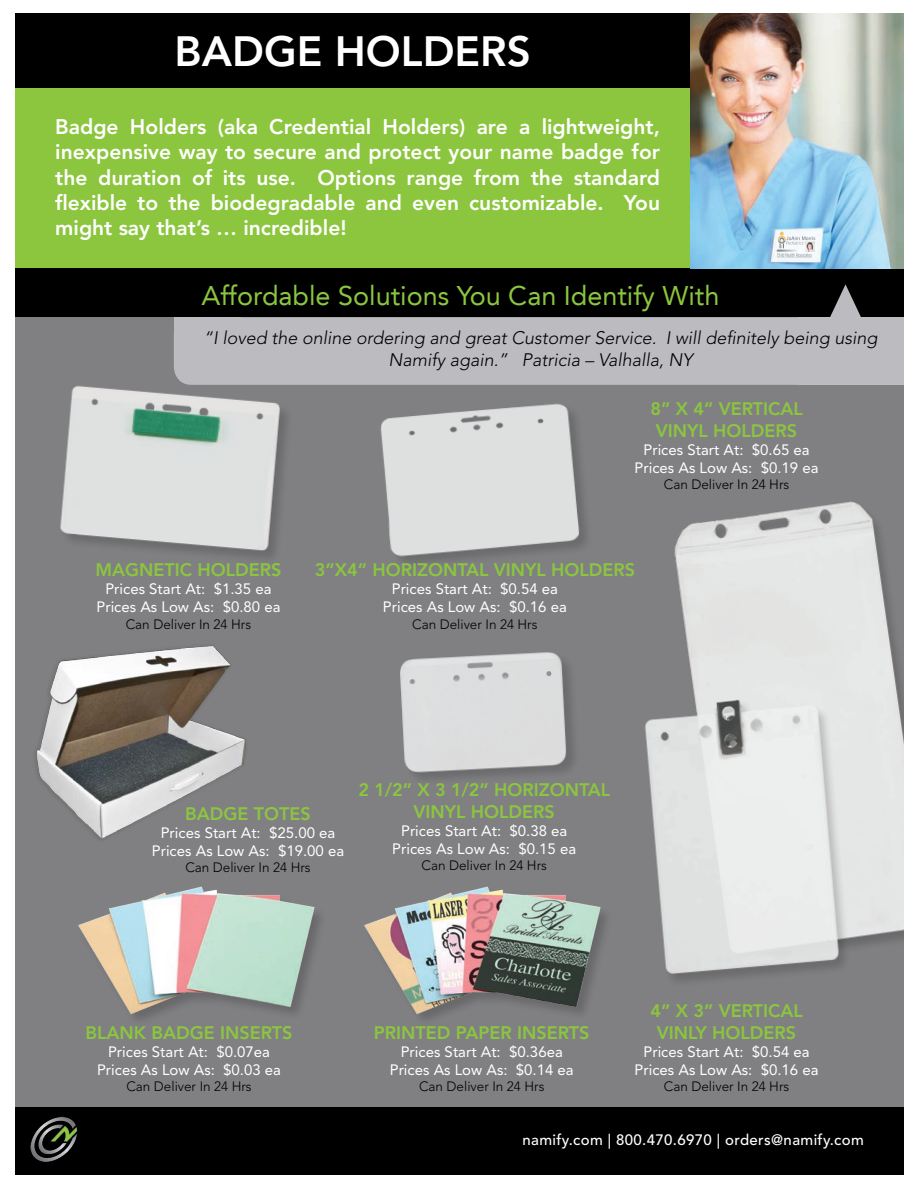
<style>
.page{position:relative;width:918px;height:1188px;background:#fff}
.page>*{position:absolute;margin:0;border:0;box-sizing:border-box;transform-origin:0 0}
.t1{font:800 42px "Avenir LT Std";color:#fff}
.t2{font:27px "Avenir LT";color:#8bc63e}
.t3{font:800 21px/25.2px "Avenir LT Std";color:#fff;text-align:justify}
.t4{font:800 18px "Avenir LT Std";color:#8bc63e}
.t5{font:italic 300 18px/21.6px "Avenir LT Std";color:#000001;text-align:center}
.t6{font:15px "Avenir LT Std";color:#fff}
.t7{font:500 15px "Avenir LT Std";letter-spacing:.025em;color:#fff}
.t8{font:300 13.5px "Avenir LT Std";color:#000001}
</style>
<div class="page">
<div style="left:15px;top:13px;width:891px;height:1161px;background:#808083"></div>
<div style="left:15px;top:1107px;width:891px;height:67px;background:#000001"></div>
<img style="left:30px;top:1116px;width:48px;height:46px">
<div style="left:15px;top:88px;width:891px;height:180px;background:#8bc63e"></div>
<div style="left:15px;top:14px;width:891px;height:74px;background:#000001"></div>
<div style="left:15px;top:268px;width:891px;height:49px;background:#000001"></div>
<div style="left:174px;top:317px;width:690px;height:68px;background:#bcbbbf;border-radius:18px"></div>
<div style="left:798px;top:317px;width:106px;height:68px;background:#bcbbbf"></div>
<div style="left:174px;top:317px;width:67px;height:34px;background:#bcbbbf"></div>
<svg style="left:830px;top:284px;width:31px;height:33px"></svg>
<img style="left:364px;top:886px;width:240px;height:130px">
<img style="left:400px;top:652px;width:174px;height:127px">
<img style="left:60px;top:370px;width:227px;height:188px">
<img style="left:691px;top:14px;width:213px;height:254px">
<hr style="left:777px;top:257px;width:35px;height:1px;background:#767c87">
<svg style="left:777px;top:232px;width:39px;height:25px"></svg>
<svg style="left:777px;top:250px;width:27px;height:2px"></svg>
<img style="left:380px;top:403px;width:206px;height:160px">
<img style="left:674px;top:501px;width:230px;height:445px">
<img style="left:78px;top:886px;width:240px;height:130px">
<img style="left:645px;top:686px;width:209px;height:295px">
<div style="left:904px;top:0;width:14px;height:1188px;background:#fff"></div>
<img style="left:36px;top:645px;width:210px;height:195px">
<p class="t1" style="left:175px;top:27px;width:358px">BADGE HOLDERS</p>
<p class="t3" style="left:55px;top:114px;width:606px">Badge Holders (aka Credential Holders) are a lightweight, inexpensive way to secure and protect your name badge for the duration of its use. Options range from the standard flexible to the biodegradable and even customizable. You might say that’s … incredible!</p>
<p class="t2" style="left:202px;top:280px;width:519px">Affordable Solutions You Can Identify With</p>
<p class="t5" style="left:204px;top:328px;width:675px">“I loved the online ordering and great Customer Service. I will definitely being using<br>Namify again.” Patricia – Valhalla, NY</p>
<p class="t4" style="left:95px;top:560px;width:187px">MAGNETIC HOLDERS</p>
<p class="t6" style="left:105px;top:581px;width:168px">Prices Start At: $1.35 ea</p>
<p class="t6" style="left:96px;top:599px;width:186px">Prices As Low As: $0.80 ea</p>
<p class="t8" style="left:126px;top:616px;width:127px">Can Deliver In 24 Hrs</p>
<p class="t4" style="left:650px;top:398px;width:154px">8” X 4” VERTICAL</p>
<p class="t4" style="left:656px;top:420px;width:143px">VINYL HOLDERS</p>
<p class="t6" style="left:644px;top:441px;width:168px">Prices Start At: $0.65 ea</p>
<p class="t6" style="left:635px;top:459px;width:186px">Prices As Low As: $0.19 ea</p>
<p class="t8" style="left:664px;top:476px;width:127px">Can Deliver In 24 Hrs</p>
<p class="t4" style="left:315px;top:560px;width:322px">3”X4” HORIZONTAL VINYL HOLDERS</p>
<p class="t6" style="left:392px;top:581px;width:168px">Prices Start At: $0.54 ea</p>
<p class="t6" style="left:383px;top:599px;width:186px">Prices As Low As: $0.16 ea</p>
<p class="t8" style="left:412px;top:616px;width:127px">Can Deliver In 24 Hrs</p>
<p class="t4" style="left:185px;top:803px;width:127px">BADGE TOTES</p>
<p class="t6" style="left:161px;top:824px;width:176px">Prices Start At: $25.00 ea</p>
<p class="t6" style="left:152px;top:842px;width:194px">Prices As Low As: $19.00 ea</p>
<p class="t8" style="left:185px;top:860px;width:127px">Can Deliver In 24 Hrs</p>
<p class="t4" style="left:358px;top:779px;width:253px">2 1/2” X 3 1/2” HORIZONTAL</p>
<p class="t4" style="left:414px;top:801px;width:143px">VINYL HOLDERS</p>
<p class="t6" style="left:401px;top:822px;width:168px">Prices Start At: $0.38 ea</p>
<p class="t6" style="left:392px;top:840px;width:186px">Prices As Low As: $0.15 ea</p>
<p class="t8" style="left:422px;top:857px;width:127px">Can Deliver In 24 Hrs</p>
<p class="t4" style="left:86px;top:1022px;width:208px">BLANK BADGE INSERTS</p>
<p class="t6" style="left:108px;top:1043px;width:164px">Prices Start At: $0.07ea</p>
<p class="t6" style="left:97px;top:1061px;width:186px">Prices As Low As: $0.03 ea</p>
<p class="t8" style="left:126px;top:1078px;width:127px">Can Deliver In 24 Hrs</p>
<p class="t4" style="left:374px;top:1022px;width:217px">PRINTED PAPER INSERTS</p>
<p class="t6" style="left:401px;top:1043px;width:164px">Prices Start At: $0.36ea</p>
<p class="t6" style="left:390px;top:1061px;width:186px">Prices As Low As: $0.14 ea</p>
<p class="t8" style="left:419px;top:1078px;width:127px">Can Deliver In 24 Hrs</p>
<p class="t4" style="left:650px;top:1000px;width:154px">4” X 3” VERTICAL</p>
<p class="t4" style="left:657px;top:1022px;width:141px">VINLY HOLDERS</p>
<p class="t6" style="left:644px;top:1043px;width:168px">Prices Start At: $0.54 ea</p>
<p class="t6" style="left:635px;top:1061px;width:186px">Prices As Low As: $0.16 ea</p>
<p class="t8" style="left:664px;top:1078px;width:127px">Can Deliver In 24 Hrs</p>
<p class="t7" style="left:523px;top:1131px;width:343px">namify.com | 800.470.6970 | orders@namify.com</p>
</div>
